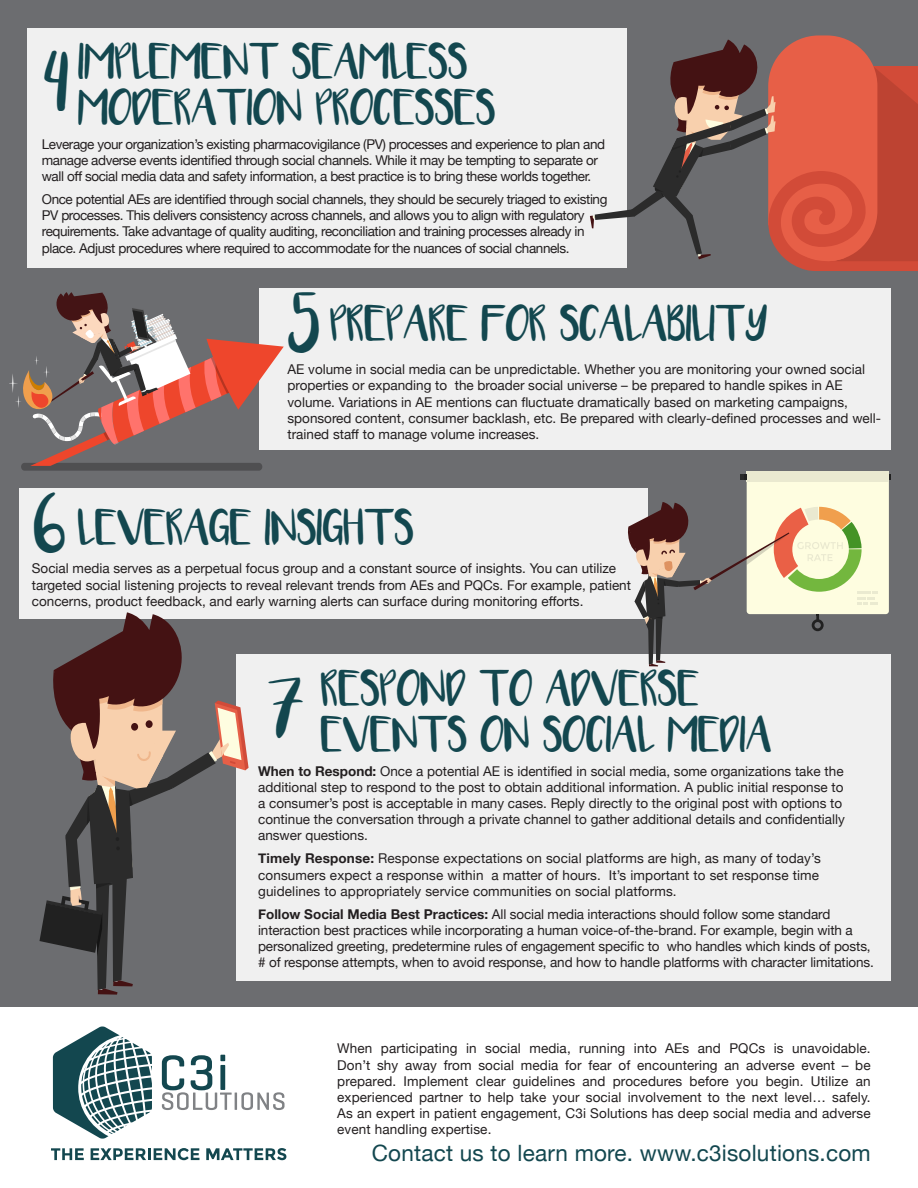
<style>
.page{position:relative;width:918px;height:1188px;background:#fff}
.page>*{position:absolute;margin:0;border:0;box-sizing:border-box;transform-origin:0 0}
.t1{font:40.5px "Luna";color:#13474f}
.t2{font:27.15px/46.5px "Luna";color:#13474f}
.t3{font:22.5px "Helvetica Neue";letter-spacing:.01em;color:#13474f}
.t4{font:13.5px/16.2px "Helvetica Neue";color:#231f20}
.t5{font:13.5px/16.2px "Helvetica Neue";letter-spacing:-.03em;color:#231f20}
.s1{font-weight:700}
</style>
<div class="page">
<div style="left:0;top:0;width:918px;height:1007px;background:#6c6d70"></div>
<div style="left:237px;top:654px;width:654px;height:327px;background:#f0f0f0"></div>
<div style="left:259px;top:288px;width:632px;height:161px;background:#f0f0f0"></div>
<div style="left:27px;top:28px;width:599px;height:240px;background:#f0f0f0"></div>
<div style="left:20px;top:489px;width:628px;height:130px;background:#f0f0f0"></div>
<div style="left:21px;top:463px;width:241px;height:8px;background:#4f4f51;border-radius:4px"></div>
<svg style="left:10px;top:292px;width:274px;height:174px"></svg>
<svg style="left:39px;top:612px;width:210px;height:383px"></svg>
<svg style="left:626px;top:471px;width:265px;height:195px"></svg>
<svg style="left:590px;top:35px;width:328px;height:236px"></svg>
<svg style="left:206px;top:1148px;width:80px;height:12px"></svg>
<svg style="left:91px;top:1148px;width:108px;height:12px"></svg>
<svg style="left:51px;top:1148px;width:33px;height:12px"></svg>
<svg style="left:53px;top:1026px;width:99px;height:113px"></svg>
<svg style="left:162px;top:1055px;width:123px;height:55px"></svg>
<p class="t1" style="left:44px;top:73px;width:27px">4</p>
<p class="t2" style="left:79px;top:46px;width:419px">IMPLEMENT SEAMLESS<br>MODERATION PROCESSES</p>
<p class="t5" style="left:42px;top:136px;width:565px">Leverage your organization’s existing pharmacovigilance (PV) processes and experience to plan and manage adverse events identified through social channels. While it may be tempting to separate or wall off social media data and safety information, a best practice is to bring these worlds together.</p>
<p class="t5" style="left:42px;top:192px;width:567px">Once potential AEs are identified through social channels, they should be securely triaged to existing PV processes. This delivers consistency across channels, and allows you to align with regulatory requirements. Take advantage of quality auditing, reconciliation and training processes already in place. Adjust procedures where required to accommodate for the nuances of social channels.</p>
<p class="t1" style="left:288px;top:315px;width:34px">5</p>
<p class="t2" style="left:330px;top:308px;width:439px">PREPARE FOR SCALABILITY</p>
<p class="t4" style="left:288px;top:362px;width:595px">AE volume in social media can be unpredictable. Whether you are monitoring your owned social properties or expanding to the broader social universe – be prepared to handle spikes in AE volume. Variations in AE mentions can fluctuate dramatically based on marketing campaigns, sponsored content, consumer backlash, etc. Be prepared with clearly-defined processes and well&shy;trained staff to manage volume increases.</p>
<p class="t1" style="left:34px;top:516px;width:33px">6</p>
<p class="t2" style="left:78px;top:513px;width:337px">LEVERAGE INSIGHTS</p>
<p class="t4" style="left:32px;top:561px;width:601px">Social media serves as a perpetual focus group and a constant source of insights. You can utilize targeted social listening projects to reveal relevant trends from AEs and PQCs. For example, patient concerns, product feedback, and early warning alerts can surface during monitoring efforts.</p>
<p class="t1" style="left:268px;top:700px;width:37px">7</p>
<p class="t2" style="left:321px;top:673px;width:452px">RESPOND TO ADVERSE<br>EVENTS ON SOCIAL MEDIA</p>
<p class="t4" style="left:258px;top:764px;width:588px"><span class="s1">When to Respond:</span> Once a potential AE is identified in social media, some organizations take the additional step to respond to the post to obtain additional information. A public initial response to a consumer’s post is acceptable in many cases. Reply directly to the original post with options to continue the conversation through a private channel to gather additional details and confidentially answer questions.</p>
<p class="t4" style="left:258px;top:851px;width:564px;text-align:justify"><span class="s1">Timely Response:</span> Response expectations on social platforms are high, as many of today’s consumers expect a response within a matter of hours. It’s important to set response time guidelines to appropriately service communities on social platforms.</p>
<p class="t4" style="left:258px;top:907px;width:617px"><span class="s1">Follow Social Media Best Practices:</span> All social media interactions should follow some standard interaction best practices while incorporating a human voice-of-the-brand. For example, begin with a personalized greeting, predetermine rules of engagement specific to who handles which kinds of posts, # of response attempts, when to avoid response, and how to handle platforms with character limitations.</p>
<p class="t4" style="left:337px;top:1041px;width:535px;text-align:justify">When participating in social media, running into AEs and PQCs is unavoidable.<br>Don’t shy away from social media for fear of encountering an adverse event – be prepared. Implement clear guidelines and procedures before you begin. Utilize an experienced partner to help take your social involvement to the next level… safely.<br>As an expert in patient engagement, C3i Solutions has deep social media and adverse event handling expertise.</p>
<p class="t3" style="left:372px;top:1137px;width:500px">Contact us to learn more. www.c3isolutions.com</p>
</div>
